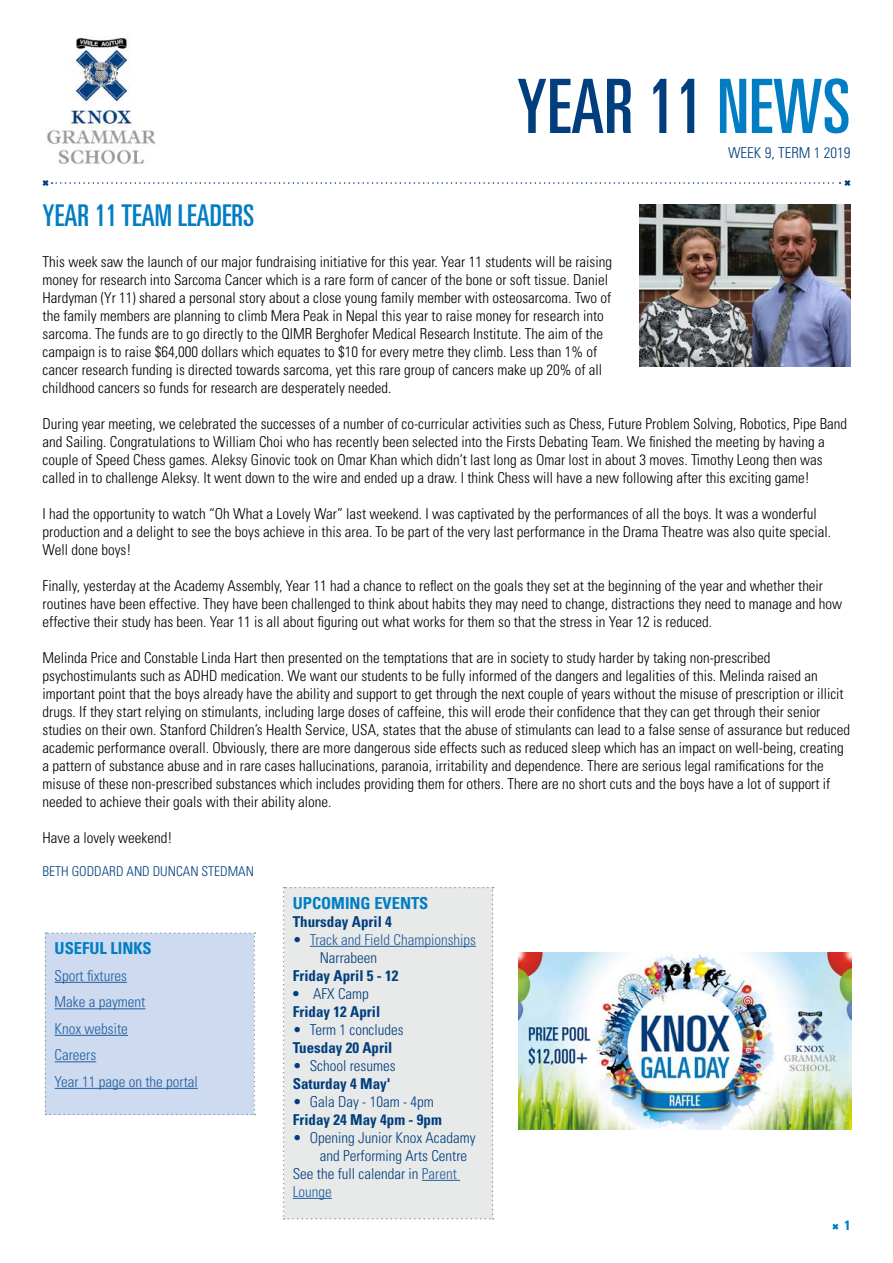
<style>
.page{position:relative;width:893px;height:1263px;background:#fff}
.page>*{position:absolute;margin:0;border:0;box-sizing:border-box;transform-origin:0 0}
.t1{font:ultra-condensed 75px "Univers LT Std";color:#003e7e}
.t2{font:ultra-condensed 30px "Univers LT Std";color:#007dc3}
.t3{font:700 condensed 16.5px "Univers LT Std";color:#007dc3}
.t4{font:300 condensed 15px/18px "Univers LT Std";color:#000}
.t5{font:300 condensed 15px "Univers LT Std";color:#003e7e}
.t6{font:300 condensed 15px/26.5px "Univers LT Std";color:#215e9e}
.t7{font:700 condensed 15px/18px "Univers LT Std";color:#003e7e}
.t8{font:300 condensed 13.5px "Univers LT Std";color:#003e7e}
.t9{font:700 condensed 13.5px "Univers LT Std";color:#007dc3}
.s1{color:#007dc3}
.s2{color:#003e7e}
.s3{font-weight:300}
.s4{color:#215e9e}
</style>
<div class="page">
<svg style="left:42px;top:180px;width:809px;height:6px"></svg>
<svg style="left:832px;top:1223px;width:7px;height:7px"></svg>
<img style="left:47px;top:38px;width:109px;height:126px">
<div style="left:283px;top:887px;width:210px;height:332px;background:#e8e9e9"></div>
<img style="left:640px;top:204px;width:210px;height:162px">
<div style="left:45px;top:932px;width:210px;height:183px;background:#cddaf0"></div>
<img style="left:519px;top:952px;width:332px;height:177px">
<h1 class="t1" style="left:517px;top:64px;width:335px">YEAR 11 <span class="s1">NEWS</span></h1>
<h2 class="t2" style="left:43px;top:198px;width:213px">YEAR 11 TEAM LEADERS</h2>
<p class="t5" style="left:728px;top:143px;width:124px">WEEK 9, TERM 1 2019</p>
<p class="t4" style="left:43px;top:253px;width:571px">This week saw the launch of our major fundraising initiative for this year. Year 11 students will be raising money for research into Sarcoma Cancer which is a rare form of cancer of the bone or soft tissue. Daniel Hardyman (Yr 11) shared a personal story about a close young family member with osteosarcoma. Two of the family members are planning to climb Mera Peak in Nepal this year to raise money for research into sarcoma. The funds are to go directly to the QIMR Berghofer Medical Research Institute. The aim of the campaign is to raise $64,000 dollars which equates to $10 for every metre they climb. Less than 1% of cancer research funding is directed towards sarcoma, yet this rare group of cancers make up 20% of all childhood cancers so funds for research are desperately needed.</p>
<p class="t4" style="left:43px;top:415px;width:806px">During year meeting, we celebrated the successes of a number of co-curricular activities such as Chess, Future Problem Solving, Robotics, Pipe Band and Sailing. Congratulations to William Choi who has recently been selected into the Firsts Debating Team. We finished the meeting by having a couple of Speed Chess games. Aleksy Ginovic took on Omar Khan which didn’t last long as Omar lost in about 3 moves. Timothy Leong then was called in to challenge Aleksy. It went down to the wire and ended up a draw. I think Chess will have a new following after this exciting game!</p>
<p class="t4" style="left:43px;top:505px;width:790px">I had the opportunity to watch “Oh What a Lovely War” last weekend. I was captivated by the performances of all the boys. It was a wonderful production and a delight to see the boys achieve in this area. To be part of the very last performance in the Drama Theatre was also quite special.<br>Well done boys!</p>
<p class="t4" style="left:43px;top:577px;width:801px">Finally, yesterday at the Academy Assembly, Year 11 had a chance to reflect on the goals they set at the beginning of the year and whether their routines have been effective. They have been challenged to think about habits they may need to change, distractions they need to manage and how effective their study has been. Year 11 is all about figuring out what works for them so that the stress in Year 12 is reduced.</p>
<p class="t4" style="left:43px;top:649px;width:809px">Melinda Price and Constable Linda Hart then presented on the temptations that are in society to study harder by taking non-prescribed psychostimulants such as ADHD medication. We want our students to be fully informed of the dangers and legalities of this. Melinda raised an important point that the boys already have the ability and support to get through the next couple of years without the misuse of prescription or illicit drugs. If they start relying on stimulants, including large doses of caffeine, this will erode their confidence that they can get through their senior studies on their own. Stanford Children’s Health Service, USA, states that the abuse of stimulants can lead to a false sense of assurance but reduced academic performance overall. Obviously, there are more dangerous side effects such as reduced sleep which has an impact on well-being, creating a pattern of substance abuse and in rare cases hallucinations, paranoia, irritability and dependence. There are serious legal ramifications for the misuse of these non-prescribed substances which includes providing them for others. There are no short cuts and the boys have a lot of support if needed to achieve their goals with their ability alone.</p>
<p class="t4" style="left:43px;top:829px;width:131px">Have a lovely weekend!</p>
<p class="t8" style="left:43px;top:863px;width:213px">BETH GODDARD AND DUNCAN STEDMAN</p>
<p class="t3" style="left:55px;top:938px;width:99px">USEFUL LINKS</p>
<p class="t6" style="left:55px;top:962px;width:145px">Sport fixtures<br>Make a payment<br>Knox website<br>Careers<br>Year 11 page on the portal</p>
<p class="t3" style="left:293px;top:893px;width:137px">UPCOMING EVENTS</p>
<p class="t7" style="left:293px;top:912px;width:101px">Thursday April 4</p>
<p class="t6" style="left:320px;top:930px;width:158px;line-height:18px;text-indent:-27px"><span class="s2">•</span> Track and Field Championships<br><span class="s2">Narrabeen</span></p>
<p class="t7" style="left:293px;top:966px;width:107px">Friday April 5 - 12</p>
<p class="t7" style="left:293px;top:984px;width:89px">• <span class="s3">AFX Camp<br></span>Friday 12 April</p>
<p class="t5" style="left:293px;top:1020px;width:112px">• Term 1 concludes</p>
<p class="t7" style="left:293px;top:1038px;width:101px">Tuesday 20 April</p>
<p class="t5" style="left:293px;top:1056px;width:104px">• School resumes</p>
<p class="t7" style="left:293px;top:1074px;width:99px">Saturday 4 May'</p>
<p class="t5" style="left:293px;top:1092px;width:143px">• Gala Day - 10am - 4pm</p>
<p class="t7" style="left:293px;top:1110px;width:151px">Friday 24 May 4pm - 9pm</p>
<p class="t5" style="left:293px;top:1128px;width:184px">• Opening Junior Knox Acadamy</p>
<p class="t5" style="left:320px;top:1146px;width:149px">and Performing Arts Centre</p>
<p class="t5" style="left:293px;top:1164px;width:166px">See the full calendar in <span class="s4">Parent</span></p>
<p class="t6" style="left:293px;top:1178px;width:41px">Lounge</p>
<p class="t9" style="left:844px;top:1217px;width:7px">1</p>
</div>
